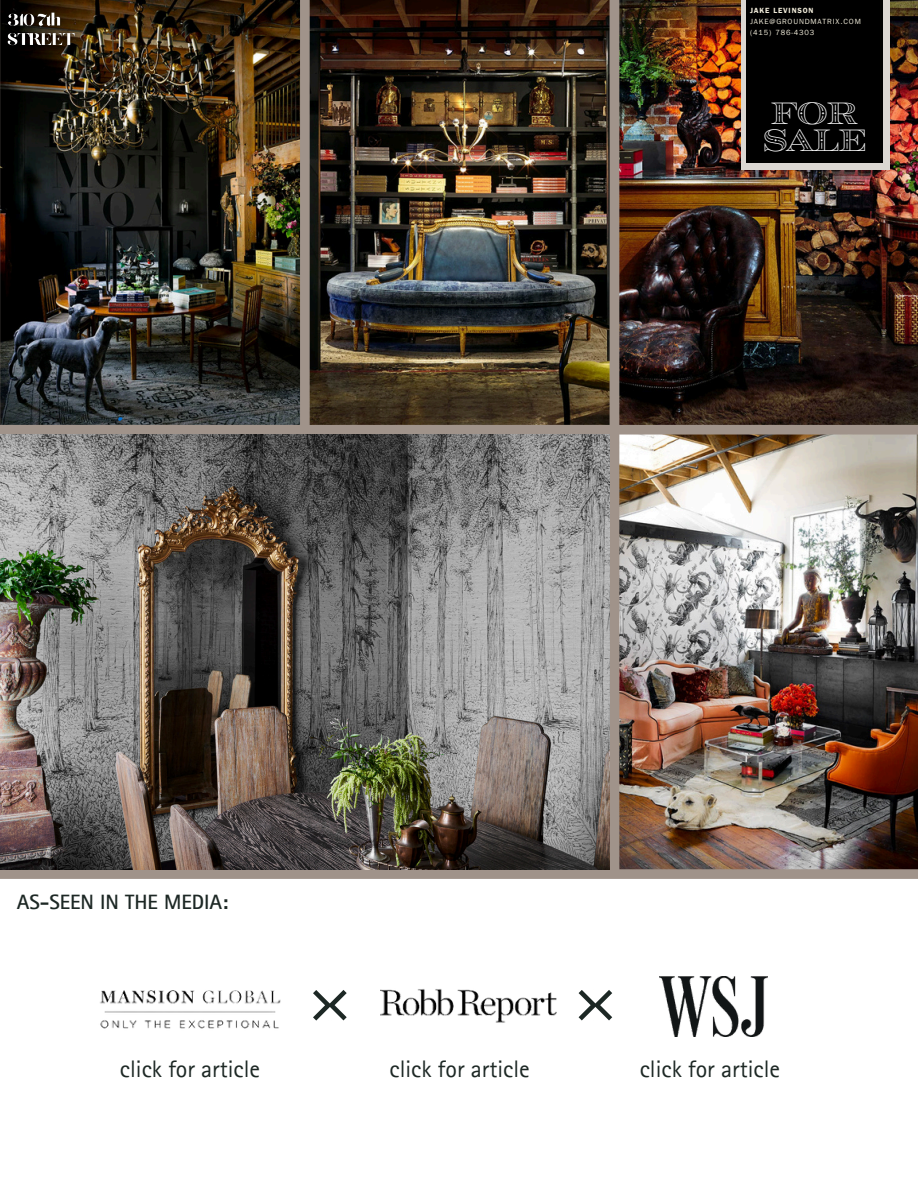
<style>
.page{position:relative;width:918px;height:1188px;background:#fff}
.page>*{position:absolute;margin:0;border:0;box-sizing:border-box;transform-origin:0 0}
.t1{font:31.05px/27px "Rosella Deco";letter-spacing:-.05em;color:#f6f6f6}
.t2{font:24px "Rotis Sans Serif Pro";color:#1d2825}
.t3{font:700 20.85px "Rotis Sans Serif Pro";color:#1d2825}
.t4{font:7.5px "Franklin Gothic LT Pro";letter-spacing:.11em;color:#f2eddb}
.t5{font:7.5px "Franklin Gothic LT Pro Dm";letter-spacing:.11em;color:#f2eddb}
</style>
<div class="page">
<img style="left:0;top:0;width:918px;height:879px">
<svg style="left:118px;top:417px;width:5px;height:4px"></svg>
<img style="left:100px;top:990px;width:181px;height:39px">
<img style="left:380px;top:989px;width:177px;height:34px">
<img style="left:659px;top:976px;width:108px;height:61px">
<svg style="left:578px;top:990px;width:35px;height:31px"></svg>
<svg style="left:313px;top:990px;width:34px;height:31px"></svg>
<div style="left:741px;top:0;width:148px;height:169px;background:#dbd7d2"></div>
<div style="left:746px;top:0;width:136px;height:163px;background:#000"></div>
<img style="left:0;top:435px;width:610px;height:434px">
<img style="left:2px;top:6px;width:79px;height:47px">
<h2 class="t5" style="left:750px;top:8px;width:65px">JAKE LEVINSON</h2>
<p class="t4" style="left:750px;top:19px;width:112px">JAKE@GROUNDMATRIX.COM</p>
<p class="t4" style="left:750px;top:30px;width:66px">(415) 786-4303</p>
<p class="t1" style="left:762px;top:97px;width:106px">FOR<br>SALE</p>
<h1 class="t3" style="left:17px;top:894px;width:213px">AS-SEEN IN THE MEDIA:</h1>
<h3 class="t2" style="left:120px;top:1060px;width:142px">click for article</h3>
<p class="t2" style="left:389px;top:1060px;width:142px">click for article</p>
<p class="t2" style="left:640px;top:1060px;width:142px">click for article</p>
</div>
